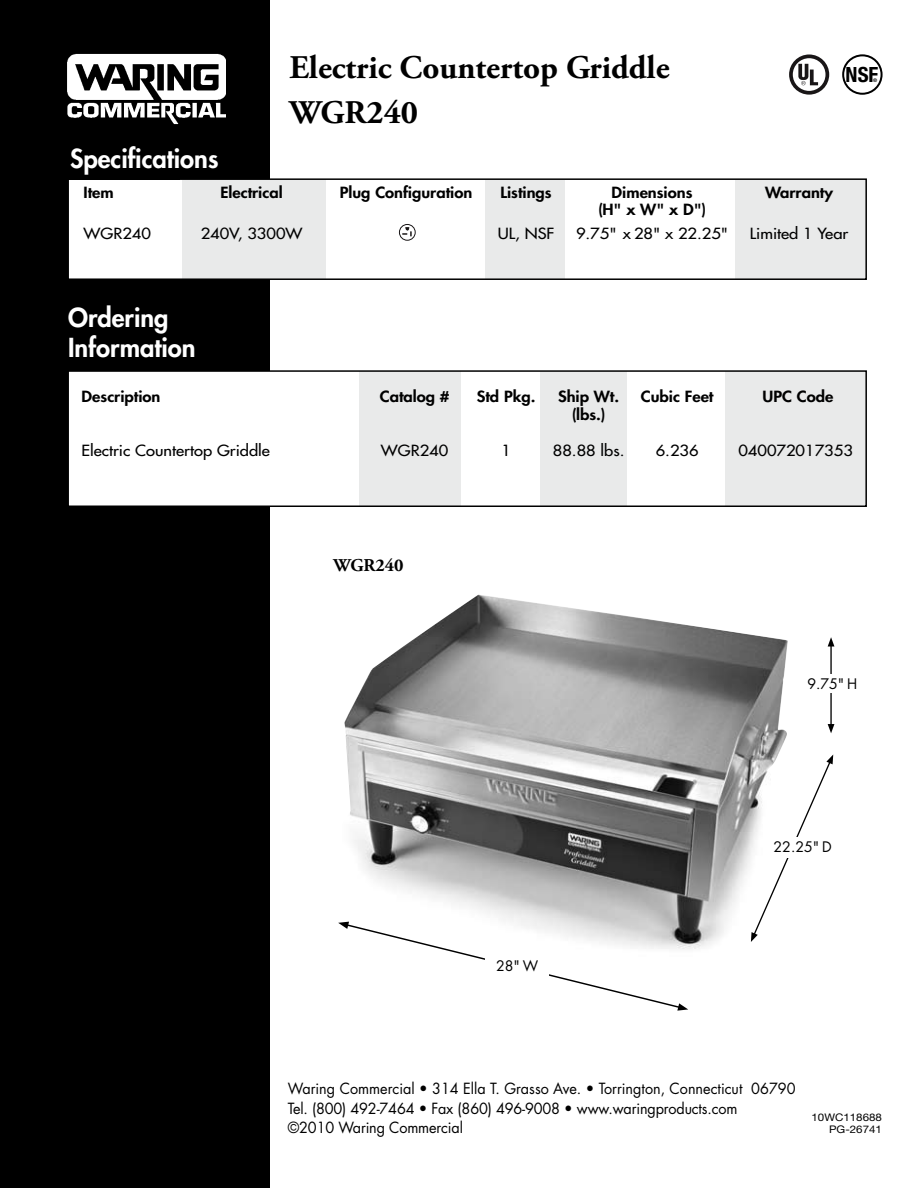
<style>
.page{position:relative;width:918px;height:1188px;background:#fff}
.page>*{position:absolute;margin:0;border:0;box-sizing:border-box;transform-origin:0 0}
.t1{font:700 33px/45px "Adobe Garamond Pro";color:#000}
.t2{font:800 25.5px/30px "Futura Std";color:#fff}
.t3{font:700 condensed 21px "Helvetica Neue LT Std";color:#000}
.t4{font:700 18px "Adobe Garamond Pro";color:#000}
.t5{font:15px/19.5px "Futura Std";letter-spacing:-.01em;color:#000;scale:.96 1}
.t6{font:800 15px "Futura Std";color:#000;scale:1.1 1}
.t7{font:500 15px "Futura Std";color:#000;scale:1.1 1}
.t8{font:14.1px "Futura Std";color:#000}
.t9{font:10.5px/12px "Helvetica Neue LT Std";color:#000;text-align:right;scale:1.1 1}
.t10{font:700 4.95px "Helvetica Neue LT Std";color:#000}
</style>
<div class="page">
<div style="left:0;top:0;width:270px;height:1188px;background:#000"></div>
<div style="left:540px;top:371px;width:86px;height:135px;background:#e9eaea"></div>
<div style="left:725px;top:371px;width:140px;height:135px;background:#e9eaea"></div>
<div style="left:68px;top:371px;width:306px;height:135px;background:#fff"></div>
<div style="left:359px;top:371px;width:101px;height:136px;background:#e9eaea"></div>
<div style="left:67px;top:370px;width:800px;height:137px;border:2px solid #000"></div>
<div style="left:180px;top:179px;width:146px;height:100px;background:#e9eaea"></div>
<div style="left:485px;top:180px;width:80px;height:99px;background:#e9eaea"></div>
<div style="left:736px;top:180px;width:130px;height:99px;background:#e9eaea"></div>
<div style="left:68px;top:180px;width:114px;height:99px;background:#fff"></div>
<div style="left:67px;top:178px;width:800px;height:102px;border:2px solid #000"></div>
<img style="left:344px;top:595px;width:444px;height:354px">
<svg style="left:338px;top:922px;width:350px;height:89px"></svg>
<hr style="left:830px;top:644px;width:2px;height:82px;background:#000">
<svg style="left:828px;top:637px;width:6px;height:10px"></svg>
<svg style="left:828px;top:724px;width:6px;height:9px"></svg>
<div style="left:801px;top:674px;width:62px;height:19px;background:#fff"></div>
<div style="left:485px;top:956px;width:64px;height:22px;background:#fff"></div>
<svg style="left:751px;top:754px;width:82px;height:188px"></svg>
<div style="left:770px;top:837px;width:66px;height:20px;background:#fff"></div>
<div style="left:842px;top:54px;width:41px;height:41px;border:2px solid #000;border-radius:50%"></div>
<svg style="left:789px;top:54px;width:40px;height:41px"></svg>
<img style="left:67px;top:53px;width:159px;height:72px">
<div style="left:399px;top:224px;width:16px;height:16px;border:1px solid #191617;border-radius:50%"></div>
<svg style="left:402px;top:227px;width:10px;height:10px"></svg>
<h1 class="t1" style="left:290px;top:45px;width:382px">Electric Countertop Griddle<br>WGR240</h1>
<h3 class="t3" style="left:846px;top:62px;width:34px">NSF</h3>
<p class="t10" style="left:873px;top:77px;width:5px">®</p>
<h2 class="t2" style="left:70px;top:144px;width:150px">Specifications</h2>
<p class="t6" style="left:84px;top:183px;width:29px">Item</p>
<p class="t6" style="left:220px;top:183px;width:58px">Electrical</p>
<p class="t6" style="left:340px;top:183px;width:122px">Plug Configuration</p>
<p class="t6" style="left:500px;top:183px;width:48px">Listings</p>
<p class="t6" style="left:612px;top:183px;width:75px">Dimensions</p>
<p class="t6" style="left:765px;top:183px;width:63px">Warranty</p>
<p class="t6" style="left:598px;top:200px;width:100px">(H" x W" x D")</p>
<p class="t7" style="left:84px;top:224px;width:63px">WGR240</p>
<p class="t7" style="left:201px;top:224px;width:94px">240V, 3300W</p>
<p class="t7" style="left:498px;top:224px;width:53px">UL, NSF</p>
<p class="t7" style="left:576px;top:224px;width:140px">9.75" x 28" x 22.25"</p>
<p class="t7" style="left:750px;top:224px;width:91px">Limited 1 Year</p>
<h2 class="t2" style="left:68px;top:303px;width:129px">Ordering<br>Information</h2>
<p class="t6" style="left:82px;top:387px;width:73px">Description</p>
<p class="t6" style="left:380px;top:387px;width:65px">Catalog #</p>
<p class="t6" style="left:477px;top:387px;width:55px">Std Pkg.</p>
<p class="t6" style="left:558px;top:387px;width:57px">Ship Wt.</p>
<p class="t6" style="left:641px;top:387px;width:68px">Cubic Feet</p>
<p class="t6" style="left:763px;top:387px;width:66px">UPC Code</p>
<p class="t6" style="left:572px;top:405px;width:32px">(lbs.)</p>
<p class="t7" style="left:82px;top:441px;width:173px">Electric Countertop Griddle</p>
<p class="t7" style="left:381px;top:441px;width:63px">WGR240</p>
<p class="t7" style="left:501px;top:441px;width:10px">1</p>
<p class="t7" style="left:553px;top:441px;width:67px">88.88 lbs.</p>
<p class="t7" style="left:656px;top:441px;width:41px">6.236</p>
<p class="t7" style="left:738px;top:441px;width:106px">040072017353</p>
<p class="t4" style="left:334px;top:555px;width:72px">WGR240</p>
<p class="t8" style="left:496px;top:957px;width:44px">28" W</p>
<p class="t8" style="left:807px;top:675px;width:52px">9.75" H</p>
<p class="t8" style="left:774px;top:838px;width:60px">22.25" D</p>
<p class="t5" style="left:288px;top:1079px;width:530px">Waring Commercial • 314 Ella T. Grasso Ave. • Torrington, Connecticut 06790<br>Tel. (800) 492-7464 • Fax (860) 496-9008 • www.waringproducts.com<br>©2010 Waring Commercial</p>
<p class="t9" style="left:812px;top:1111px;width:66px">10WC118688<br>PG-26741</p>
</div>
